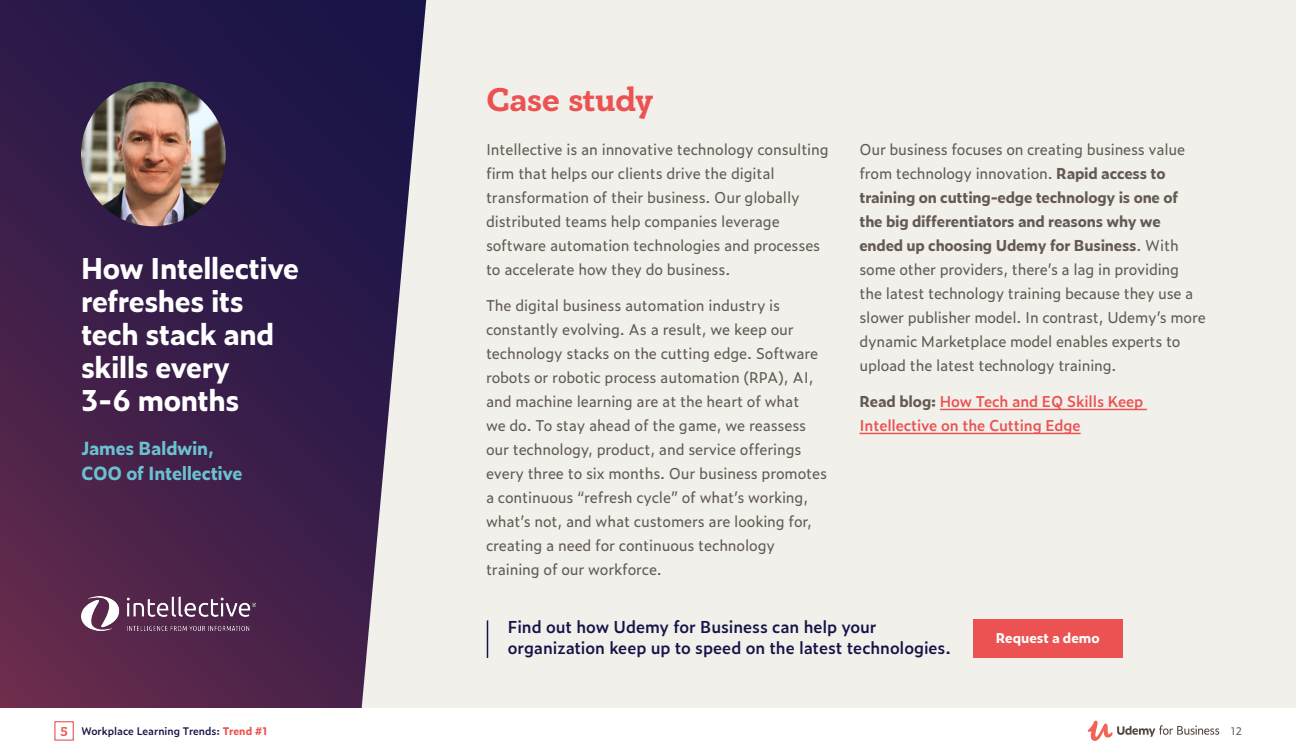
<style>
.page{position:relative;width:1296px;height:756px;background:#f1f0eb}
.page>*{position:absolute;margin:0;border:0;box-sizing:border-box;transform-origin:0 0}
.Headline_3{font:700 34.5px "PF Bague Slab Pro";letter-spacing:-.005em;color:#ec5252}
.Subhead_4{font:700 28.5px/33px "Zeitung Pro";letter-spacing:-.015em;color:#fff}
.Subhead_2{font:700 18px/25.5px "Zeitung Pro";letter-spacing:-.015em;color:#6ac1d0}
.Indented_CTA{font:600 16.5px/21px "Zeitung Pro";letter-spacing:-.005em;color:#151348}
.Body_Text_2{font:15px/24px "Zeitung Pro";letter-spacing:-.01em;color:#645a53}
.Body_Text_2-2{font:600 15px/24px "Zeitung Pro";letter-spacing:-.01em;color:#ec5252}
.Button_Text{font:700 13.5px "Zeitung Pro";color:#fff}
.Headline_2{font:700 13.5px "PF Bague Slab Pro";color:#ec5252}
.Footer_Document_Titl{font:600 10.5px "Zeitung Pro";color:#151348}
.Page_Numbers{font:10.5px "Zeitung Pro";color:#645a53}
.s1{font-weight:700}
.s2{font-weight:700;color:#645a53}
.s3{font-weight:700;color:#ec5252}
</style>
<div class="page">
<svg style="left:0;top:0;width:426px;height:709px;background:#482e57"></svg>
<hr style="left:940px;top:409px;width:207px;height:1px;background:#ec5252">
<hr style="left:860px;top:433px;width:221px;height:1px;background:#ec5252">
<hr style="left:487px;top:620px;width:1px;height:38px;background:#151348">
<div style="left:0;top:709px;width:1296px;height:47px;background:#fff"></div>
<img style="left:81px;top:82px;width:145px;height:144px;border-radius:72px">
<img style="left:81px;top:596px;width:175px;height:35px">
<div style="left:54px;top:721px;width:20px;height:20px;border:1px solid #ec5252"></div>
<div style="left:973px;top:619px;width:149px;height:38px;background:#ec5252"></div>
<svg style="left:1088px;top:721px;width:131px;height:20px"></svg>
<p class="Subhead_4" style="left:81px;top:250px;width:220px">How Intellective refreshes its tech stack and skills every<br>3-6 months</p>
<p class="Subhead_2" style="left:81px;top:435px;width:163px">James Baldwin,<br>COO of Intellective</p>
<p class="Headline_3" style="left:486px;top:79px;width:169px">Case study</p>
<p class="Body_Text_2" style="left:486px;top:137px;width:344px">Intellective is an innovative technology consulting firm that helps our clients drive the digital transformation of their business. Our globally distributed teams help companies leverage software automation technologies and processes to accelerate how they do business.</p>
<p class="Body_Text_2" style="left:486px;top:293px;width:343px">The digital business automation industry is constantly evolving. As a result, we keep our technology stacks on the cutting edge. Software robots or robotic process automation (RPA), AI, and machine learning are at the heart of what<br>we do. To stay ahead of the game, we reassess our technology, product, and service offerings every three to six months. Our business promotes a continuous “refresh cycle” of what’s working, what’s not, and what customers are looking for, creating a need for continuous technology training of our workforce.</p>
<p class="Body_Text_2" style="left:860px;top:137px;width:348px">Our business focuses on creating business value from technology innovation. <span class="s1">Rapid access to training on cutting-edge technology is one of<br>the big differentiators and reasons why we ended up choosing Udemy for Business</span>. With some other providers, there’s a lag in providing<br>the latest technology training because they use a slower publisher model. In contrast, Udemy’s more dynamic Marketplace model enables experts to upload the latest technology training.</p>
<p class="Body_Text_2-2" style="left:860px;top:389px;width:285px"><span class="s2">Read blog:</span> How Tech and EQ Skills Keep<br>Intellective on the Cutting Edge</p>
<p class="Indented_CTA" style="left:508px;top:616px;width:445px">Find out how Udemy for Business can help your organization keep up to speed on the latest technologies.</p>
<p class="Button_Text" style="left:996px;top:627px;width:105px">Request a demo</p>
<p class="Headline_2" style="left:60px;top:723px;width:9px">5</p>
<p class="Footer_Document_Titl" style="left:81px;top:723px;width:188px">Workplace Learning Trends: <span class="s3">Trend #1</span></p>
<p class="Page_Numbers" style="left:1231px;top:723px;width:13px">12</p>
</div>
